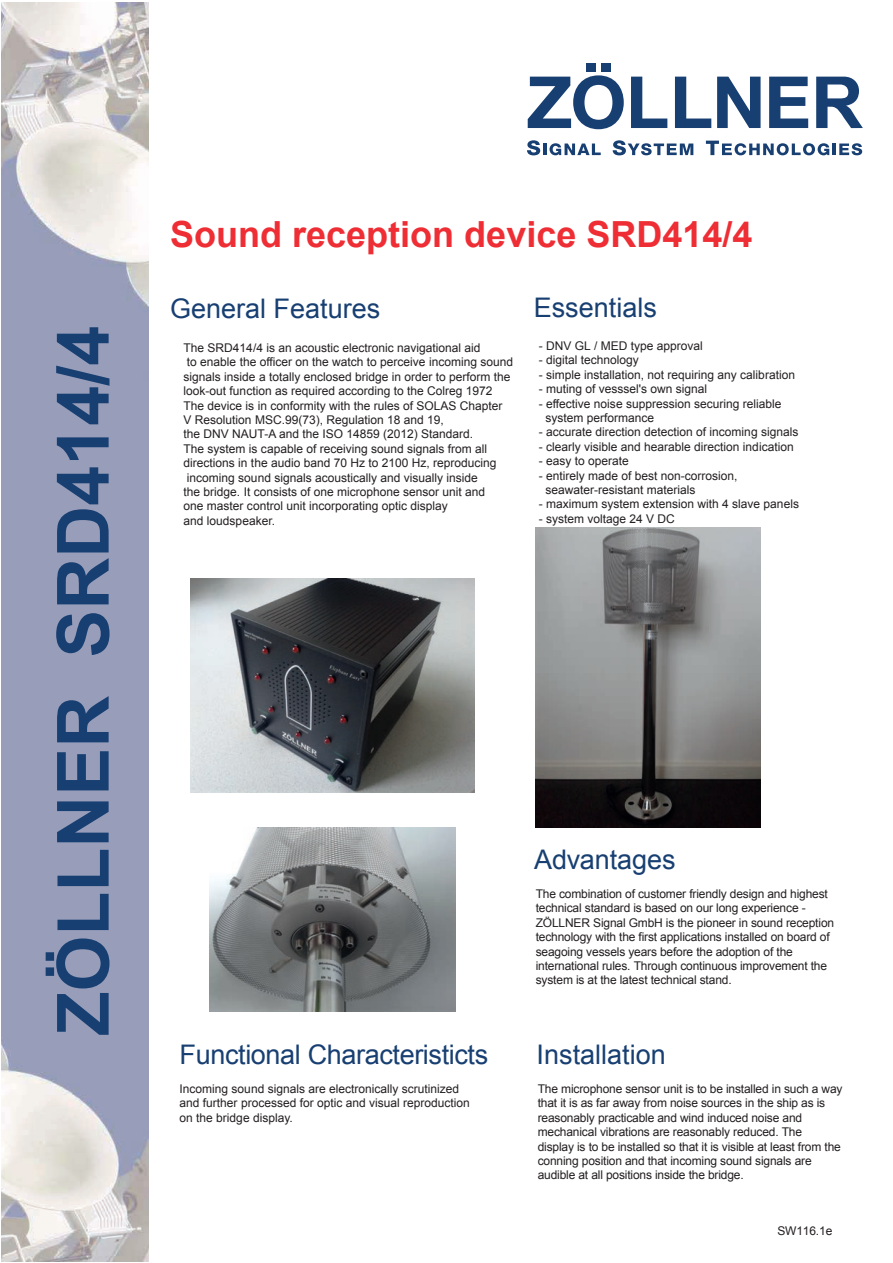
<style>
.page{position:relative;width:893px;height:1263px;background:#fff}
.page>*{position:absolute;margin:0;border:0;box-sizing:border-box;transform-origin:0 0}
.t1{font:700 72px "Arial";color:#183f72}
.t2{font:700 36px "Arial";color:#ee2e34}
.t3{font:27px "Arial";color:#183f72}
.t4{font:12px/14.4px "Arial";color:#231f20}
</style>
<div class="page">
<svg style="left:816px;top:77px;width:46px;height:51px"></svg>
<svg style="left:527px;top:75px;width:96px;height:54px"></svg>
<svg style="left:631px;top:77px;width:36px;height:51px"></svg>
<svg style="left:675px;top:77px;width:36px;height:51px"></svg>
<svg style="left:717px;top:77px;width:43px;height:51px"></svg>
<svg style="left:769px;top:77px;width:39px;height:51px"></svg>
<div style="left:601px;top:63px;width:9px;height:9px;background:#183f72"></div>
<div style="left:586px;top:63px;width:10px;height:9px;background:#183f72"></div>
<svg style="left:527px;top:140px;width:73px;height:15px"></svg>
<svg style="left:612px;top:140px;width:81px;height:15px"></svg>
<svg style="left:706px;top:141px;width:156px;height:14px"></svg>
<img style="left:2px;top:3px;width:147px;height:1259px">
<img style="left:536px;top:527px;width:224px;height:300px">
<img style="left:190px;top:579px;width:284px;height:213px">
<img style="left:209px;top:827px;width:246px;height:184px">
<h1 class="t1" style="left:43px;top:1036px;width:711px;rotate:-90deg">ZÖLLNER SRD414/4</h1>
<h2 class="t2" style="left:170px;top:215px;width:584px">Sound reception device SRD414/4</h2>
<h3 class="t3" style="left:170px;top:294px;width:212px">General Features</h3>
<h3 class="t3" style="left:533px;top:293px;width:125px">Essentials</h3>
<p class="t4" style="left:184px;top:341px;width:331px">The SRD414/4 is an acoustic electronic navigational aid<br>to enable the officer on the watch to perceive incoming sound signals inside a totally enclosed bridge in order to perform the look-out function as required according to the Colreg 1972<br>The device is in conformity with the rules of SOLAS Chapter V Resolution MSC.99(73), Regulation 18 and 19,<br>the DNV NAUT-A and the ISO 14859 (2012) Standard.<br>The system is capable of receiving sound signals from all directions in the audio band 70 Hz to 2100 Hz, reproducing incoming sound signals acoustically and visually inside<br>the bridge. It consists of one microphone sensor unit and<br>one master control unit incorporating optic display<br>and loudspeaker.</p>
<p class="t4" style="left:538px;top:339px;width:166px">- DNV GL / MED type approval</p>
<p class="t4" style="left:538px;top:353px;width:102px">- digital technology</p>
<p class="t4" style="left:538px;top:367px;width:258px">- simple installation, not requiring any calibration</p>
<p class="t4" style="left:538px;top:382px;width:170px">- muting of vesssel's own signal</p>
<p class="t4" style="left:545px;top:396px;width:237px;text-indent:-7px">- effective noise suppression securing reliable system performance</p>
<p class="t4" style="left:538px;top:425px;width:261px">- accurate direction detection of incoming signals</p>
<p class="t4" style="left:538px;top:439px;width:256px">- clearly visible and hearable direction indication</p>
<p class="t4" style="left:538px;top:454px;width:92px">- easy to operate</p>
<p class="t4" style="left:545px;top:468px;width:194px;text-indent:-7px">- entirely made of best non-corrosion, seawater-resistant materials</p>
<p class="t4" style="left:538px;top:497px;width:262px">- maximum system extension with 4 slave panels</p>
<p class="t4" style="left:538px;top:511px;width:138px">- system voltage 24 V DC</p>
<h3 class="t3" style="left:534px;top:844px;width:143px">Advantages</h3>
<p class="t4" style="left:535px;top:887px;width:300px">The combination of customer friendly design and highest technical standard is based on our long experience - ZÖLLNER Signal GmbH is the pioneer in sound reception technology with the first applications installed on board of seagoing vessels years before the adoption of the international rules. Through continuous improvement the system is at the latest technical stand.</p>
<h3 class="t3" style="left:179px;top:1040px;width:310px">Functional Characteristicts</h3>
<p class="t4" style="left:179px;top:1081px;width:292px">Incoming sound signals are electronically scrutinized and further processed for optic and visual reproduction on the bridge display.</p>
<p class="t4" style="left:537px;top:1082px;width:306px">The microphone sensor unit is to be installed in such a way that it is as far away from noise sources in the ship as is reasonably practicable and wind induced noise and mechanical vibrations are reasonably reduced. The<br>display is to be installed so that it is visible at least from the conning position and that incoming sound signals are audible at all positions inside the bridge.</p>
<h3 class="t3" style="left:536px;top:1040px;width:131px">Installation</h3>
<p class="t4" style="left:777px;top:1223px;width:56px">SW116.1e</p>
</div>
